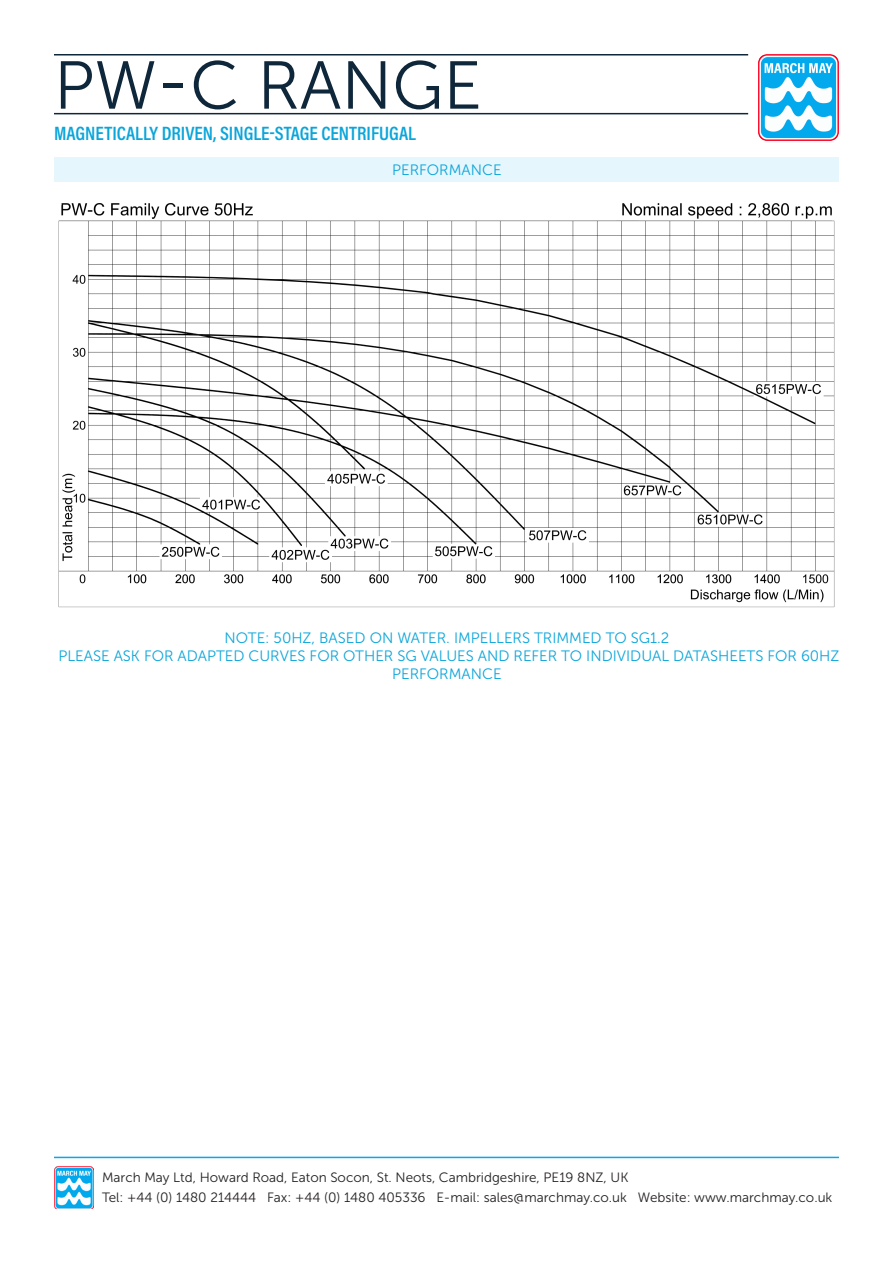
<style>
.page{position:relative;width:893px;height:1263px;background:#fff}
.page>*{position:absolute;margin:0;border:0;box-sizing:border-box;transform-origin:0 0}
.Heading{font:67.5px "Museo Sans 300";color:#0e273a}
.t1{font:600 19.5px "Acumin Pro Cond";color:#0aa5da}
.Table_Blue_thin{font:15px/18px "Museo Sans 300";color:#0aa5da;text-align:center}
.Heading_-_Table{font:15px "Museo Sans 300";color:#0aa5da}
.t2{font:13.5px/19.8px "Museo Sans 300";color:#231f20}
</style>
<div class="page">
<img style="left:759px;top:54px;width:80px;height:86px">
<hr style="left:54px;top:54px;width:694px;height:2px;background:#0e273a">
<hr style="left:54px;top:113px;width:694px;height:1px;background:#0e273a">
<img style="left:54px;top:1166px;width:40px;height:43px">
<hr style="left:54px;top:1157px;width:785px;height:1px;background:#02a9ed">
<div style="left:54px;top:157px;width:785px;height:24px;background:#e6f6fd"></div>
<img style="left:58px;top:203px;width:777px;height:405px">
<p class="Heading" style="left:54px;top:49px;width:429px">PW-C RANGE</p>
<h2 class="t1" style="left:54px;top:120px;width:364px">MAGNETICALLY DRIVEN, SINGLE-STAGE CENTRIFUGAL</h2>
<p class="Heading_-_Table" style="left:392px;top:162px;width:111px">PERFORMANCE</p>
<p class="Table_Blue_thin" style="left:224px;top:629px;width:446px">NOTE: 50HZ, BASED ON WATER. IMPELLERS TRIMMED TO SG1.2</p>
<p class="Table_Blue_thin" style="left:58px;top:647px;width:782px">PLEASE ASK FOR ADAPTED CURVES FOR OTHER SG VALUES AND REFER TO INDIVIDUAL DATASHEETS FOR 60HZ<br>PERFORMANCE</p>
<p class="t2" style="left:102px;top:1168px;width:732px">March May Ltd, Howard Road, Eaton Socon, St. Neots, Cambridgeshire, PE19 8NZ, UK<br>Tel: +44 (0) 1480 214444 Fax: +44 (0) 1480 405336 E-mail: sales@marchmay.co.uk Website: www.marchmay.co.uk</p>
</div>
